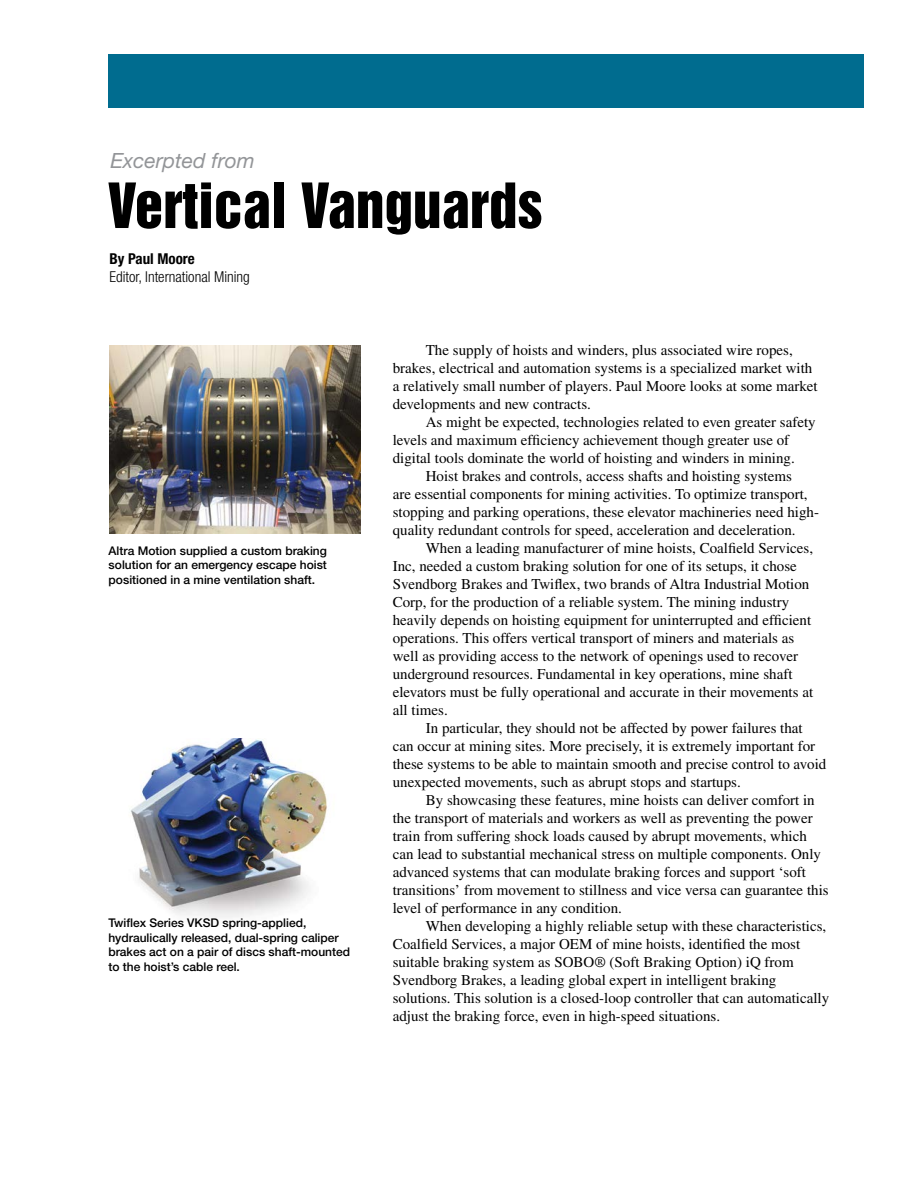
<style>
.page{position:relative;width:918px;height:1188px;background:#fff}
.page>*{position:absolute;margin:0;border:0;box-sizing:border-box;transform-origin:0 0}
.t1{font:57px "Helvetica Inserat LT Std";color:#000}
.t2{font:italic 21px "Helvetica Neue LT Std";color:#939598}
.Body{font:15px/18px "Times LT Std";color:#000}
.t3{font:300 condensed 15px "Helvetica Neue LT Std";color:#000}
.t4{font:700 condensed 15px "Helvetica Neue LT Std";color:#000}
.t5{font:500 12px/14.4px "Helvetica Neue LT Std";color:#000;text-align:justify}
</style>
<div class="page">
<div style="left:108px;top:54px;width:756px;height:54px;background:#006c8f"></div>
<img style="left:110px;top:345px;width:251px;height:188px">
<img style="left:130px;top:739px;width:197px;height:179px">
<p class="t2" style="left:110px;top:148px;width:146px">Excerpted from</p>
<p class="t1" style="left:108px;top:172px;width:436px">Vertical Vanguards</p>
<p class="t4" style="left:110px;top:250px;width:87px">By Paul Moore</p>
<p class="t3" style="left:110px;top:269px;width:142px">Editor, International Mining</p>
<p class="t5" style="left:109px;top:543px;width:220px">Altra Motion supplied a custom braking solution for an emergency escape hoist positioned in a mine ventilation shaft.</p>
<p class="t5" style="left:108px;top:916px;width:243px;text-align:left">Twiflex Series VKSD spring-applied, hydraulically released, dual-spring caliper brakes act on a pair of discs shaft-mounted to the hoist’s cable reel.</p>
<p class="Body" style="left:393px;top:341px;width:426px;text-indent:33px">The supply of hoists and winders, plus associated wire ropes, brakes, electrical and automation systems is a specialized market with a relatively small number of players. Paul Moore looks at some market developments and new contracts.</p>
<p class="Body" style="left:393px;top:413px;width:424px;text-indent:33px">As might be expected, technologies related to even greater safety levels and maximum efficiency achievement though greater use of digital tools dominate the world of hoisting and winders in mining.</p>
<p class="Body" style="left:393px;top:467px;width:428px;text-indent:33px">Hoist brakes and controls, access shafts and hoisting systems<br>are essential components for mining activities. To optimize transport, stopping and parking operations, these elevator machineries need high&shy;quality redundant controls for speed, acceleration and deceleration.</p>
<p class="Body" style="left:393px;top:539px;width:422px;text-indent:33px">When a leading manufacturer of mine hoists, Coalfield Services, Inc, needed a custom braking solution for one of its setups, it chose Svendborg Brakes and Twiflex, two brands of Altra Industrial Motion Corp, for the production of a reliable system. The mining industry heavily depends on hoisting equipment for uninterrupted and efficient operations. This offers vertical transport of miners and materials as well as providing access to the network of openings used to recover underground resources. Fundamental in key operations, mine shaft elevators must be fully operational and accurate in their movements at all times.</p>
<p class="Body" style="left:393px;top:719px;width:435px;text-indent:33px">In particular, they should not be affected by power failures that can occur at mining sites. More precisely, it is extremely important for these systems to be able to maintain smooth and precise control to avoid unexpected movements, such as abrupt stops and startups.</p>
<p class="Body" style="left:393px;top:791px;width:437px;text-indent:33px">By showcasing these features, mine hoists can deliver comfort in the transport of materials and workers as well as preventing the power train from suffering shock loads caused by abrupt movements, which can lead to substantial mechanical stress on multiple components. Only advanced systems that can modulate braking forces and support ‘soft transitions’ from movement to stillness and vice versa can guarantee this level of performance in any condition.</p>
<p class="Body" style="left:393px;top:917px;width:438px;text-indent:33px">When developing a highly reliable setup with these characteristics, Coalfield Services, a major OEM of mine hoists, identified the most suitable braking system as SOBO® (Soft Braking Option) iQ from Svendborg Brakes, a leading global expert in intelligent braking solutions. This solution is a closed-loop controller that can automatically adjust the braking force, even in high-speed situations.</p>
</div>
